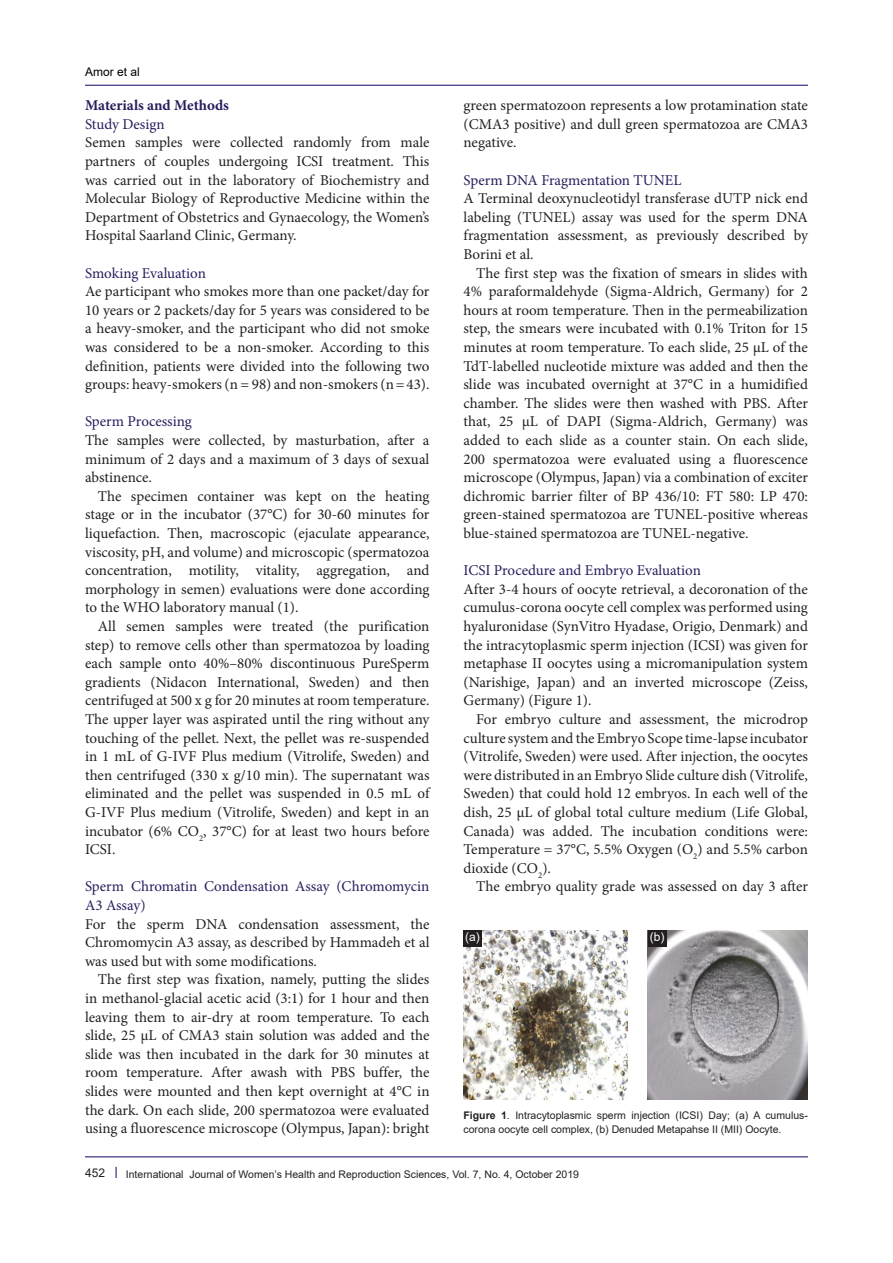
<style>
.page{position:relative;width:893px;height:1263px;background:#fff}
.page>*{position:absolute;margin:0;border:0;box-sizing:border-box;transform-origin:0 0}
.t1{font:15px/18.6px "Minion Pro";color:#231f20;text-align:justify}
.t2{font:15px/18.6px "Minion Pro";color:#271e5d}
.t3{font:700 15px "Minion Pro";color:#271e5d}
.t4{font:12px "Arial";color:#000001}
.t5{font:12px "Arial";color:#fff}
.t6{font:12px "Arial";color:#231f20}
.t7{font:10.5px/13.5px "Arial";color:#231f20}
.s1{font-weight:700}
</style>
<div class="page">
<hr style="left:85px;top:1156px;width:723px;height:1px;background:#190066">
<hr style="left:85px;top:85px;width:723px;height:1px;background:#190066">
<img style="left:648px;top:930px;width:159px;height:170px">
<img style="left:463px;top:930px;width:165px;height:170px">
<div style="left:463px;top:930px;width:19px;height:17px;background:#231f20"></div>
<div style="left:648px;top:930px;width:18px;height:17px;background:#231f20"></div>
<p class="t4" style="left:85px;top:64px;width:56px">Amor et al</p>
<p class="t3" style="left:85px;top:95px;width:145px">Materials and Methods</p>
<p class="t2" style="left:85px;top:115px;width:81px">Study Design</p>
<p class="t1" style="left:85px;top:133px;width:346px">Semen samples were collected randomly from male partners of couples undergoing ICSI treatment. This was carried out in the laboratory of Biochemistry and Molecular Biology of Reproductive Medicine within the Department of Obstetrics and Gynaecology, the Women’s Hospital Saarland Clinic, Germany.</p>
<p class="t2" style="left:85px;top:264px;width:122px">Smoking Evaluation</p>
<p class="t1" style="left:85px;top:282px;width:346px">Ae participant who smokes more than one packet/day for 10 years or 2 packets/day for 5 years was considered to be a heavy-smoker, and the participant who did not smoke was considered to be a non-smoker. According to this definition, patients were divided into the following two groups: heavy-smokers (n = 98) and non-smokers (n=43).</p>
<p class="t2" style="left:85px;top:412px;width:108px">Sperm Processing</p>
<p class="t1" style="left:85px;top:431px;width:346px">The samples were collected, by masturbation, after a minimum of 2 days and a maximum of 3 days of sexual abstinence.</p>
<p class="t1" style="left:85px;top:487px;width:346px;text-indent:13px">The specimen container was kept on the heating stage or in the incubator (37°C) for 30-60 minutes for liquefaction. Then, macroscopic (ejaculate appearance, viscosity, pH, and volume) and microscopic (spermatozoa concentration, motility, vitality, aggregation, and morphology in semen) evaluations were done according to the WHO laboratory manual (1).</p>
<p class="t1" style="left:85px;top:617px;width:346px;text-indent:13px">All semen samples were treated (the purification step) to remove cells other than spermatozoa by loading each sample onto 40%–80% discontinuous PureSperm gradients (Nidacon International, Sweden) and then centrifuged at 500 x g for 20 minutes at room temperature.<br>The upper layer was aspirated until the ring without any touching of the pellet. Next, the pellet was re-suspended in 1 mL of G-IVF Plus medium (Vitrolife, Sweden) and then centrifuged (330 x g/10 min). The supernatant was eliminated and the pellet was suspended in 0.5 mL of G-IVF Plus medium (Vitrolife, Sweden) and kept in an incubator (6% CO<sub>2</sub>, 37°C) for at least two hours before ICSI.</p>
<p class="t2" style="left:85px;top:877px;width:346px">Sperm Chromatin Condensation Assay (Chromomycin<br>A3 Assay)</p>
<p class="t1" style="left:85px;top:915px;width:346px">For the sperm DNA condensation assessment, the Chromomycin A3 assay, as described by Hammadeh et al was used but with some modifications.</p>
<p class="t1" style="left:85px;top:970px;width:346px;text-indent:13px">The first step was fixation, namely, putting the slides in methanol-glacial acetic acid (3:1) for 1 hour and then leaving them to air-dry at room temperature. To each slide, 25 µL of CMA3 stain solution was added and the slide was then incubated in the dark for 30 minutes at room temperature. After awash with PBS buffer, the slides were mounted and then kept overnight at 4°C in the dark. On each slide, 200 spermatozoa were evaluated using a fluorescence microscope (Olympus, Japan): bright</p>
<p class="t1" style="left:463px;top:96px;width:346px">green spermatozoon represents a low protamination state (CMA3 positive) and dull green spermatozoa are CMA3 negative.</p>
<p class="t2" style="left:463px;top:171px;width:219px">Sperm DNA Fragmentation TUNEL</p>
<p class="t1" style="left:463px;top:189px;width:346px">A Terminal deoxynucleotidyl transferase dUTP nick end labeling (TUNEL) assay was used for the sperm DNA fragmentation assessment, as previously described by Borini et al.</p>
<p class="t1" style="left:463px;top:264px;width:346px;text-indent:13px">The first step was the fixation of smears in slides with 4% paraformaldehyde (Sigma-Aldrich, Germany) for 2 hours at room temperature. Then in the permeabilization step, the smears were incubated with 0.1% Triton for 15 minutes at room temperature. To each slide, 25 μL of the TdT-labelled nucleotide mixture was added and then the slide was incubated overnight at 37°C in a humidified chamber. The slides were then washed with PBS. After that, 25 μL of DAPI (Sigma-Aldrich, Germany) was added to each slide as a counter stain. On each slide, 200 spermatozoa were evaluated using a fluorescence microscope (Olympus, Japan) via a combination of exciter dichromic barrier filter of BP 436/10: FT 580: LP 470: green-stained spermatozoa are TUNEL-positive whereas blue-stained spermatozoa are TUNEL-negative.</p>
<p class="t2" style="left:463px;top:561px;width:239px">ICSI Procedure and Embryo Evaluation</p>
<p class="t1" style="left:463px;top:580px;width:346px">After 3-4 hours of oocyte retrieval, a decoronation of the cumulus-corona oocyte cell complex was performed using hyaluronidase (SynVitro Hyadase, Origio, Denmark) and the intracytoplasmic sperm injection (ICSI) was given for metaphase II oocytes using a micromanipulation system (Narishige, Japan) and an inverted microscope (Zeiss, Germany) (Figure 1).</p>
<p class="t1" style="left:463px;top:710px;width:346px;text-indent:13px">For embryo culture and assessment, the microdrop culture system and the Embryo Scope time-lapse incubator (Vitrolife, Sweden) were used. After injection, the oocytes were distributed in an Embryo Slide culture dish (Vitrolife, Sweden) that could hold 12 embryos. In each well of the dish, 25 µL of global total culture medium (Life Global, Canada) was added. The incubation conditions were:<br>Temperature = 37°C, 5.5% Oxygen (O<sub>2</sub>) and 5.5% carbon dioxide (CO<sub>2</sub>).</p>
<p class="t1" style="left:476px;top:877px;width:333px">The embryo quality grade was assessed on day 3 after</p>
<p class="t5" style="left:465px;top:928px;width:16px">(a)</p>
<p class="t5" style="left:650px;top:928px;width:16px">(b)</p>
<p class="t7" style="left:463px;top:1109px;width:346px"><span class="s1">Figure 1</span>. Intracytoplasmic sperm injection (ICSI) Day; (a) A cumulus&shy;corona oocyte cell complex, (b) Denuded Metapahse II (MII) Oocyte.</p>
<p class="t6" style="left:85px;top:1164px;width:22px">452</p>
<p class="t7" style="left:126px;top:1167px;width:455px">International Journal of Women’s Health and Reproduction Sciences, Vol. 7, No. 4, October 2019</p>
</div>
